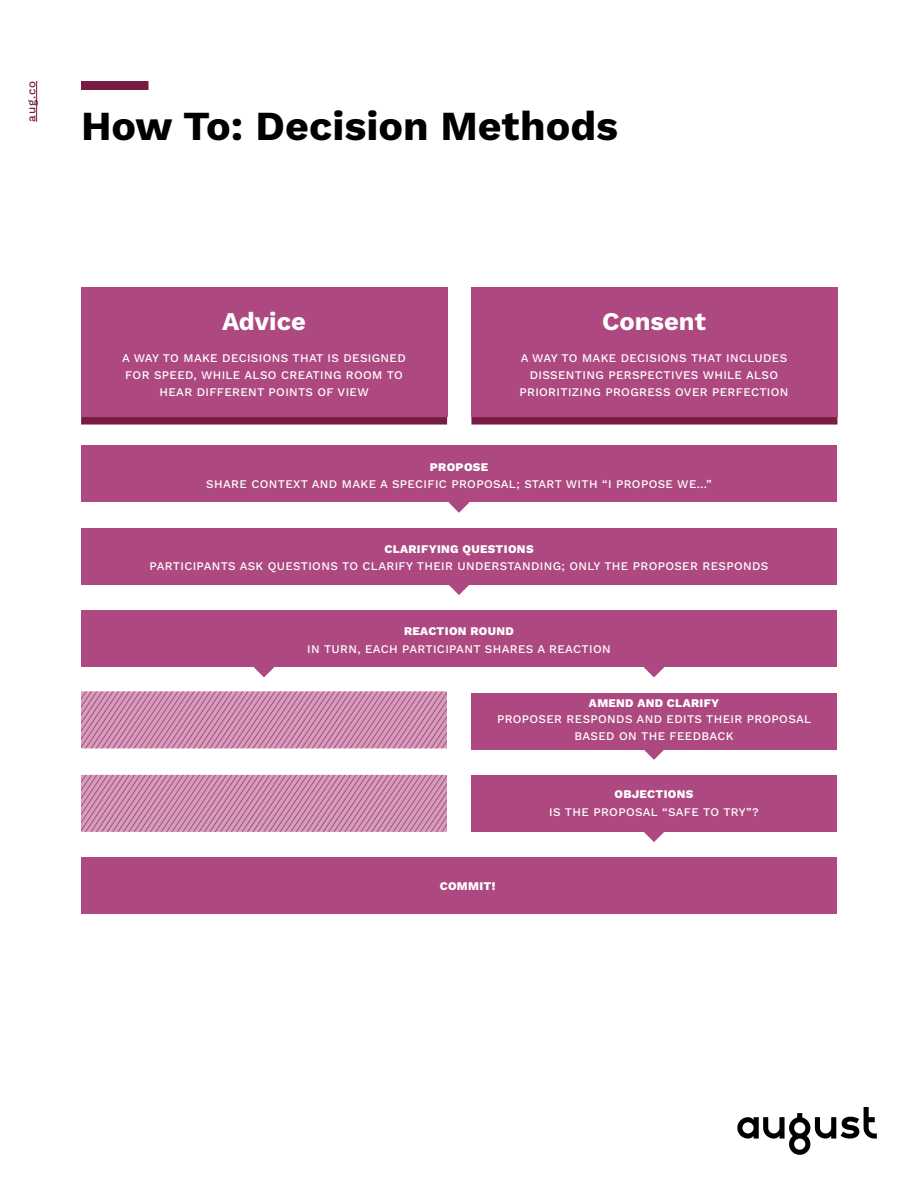
<style>
.page{position:relative;width:918px;height:1188px;background:#fff}
.page>*{position:absolute;margin:0;border:0;box-sizing:border-box;transform-origin:0 0}
.t1{font:700 41.25px "Work Sans";color:#000}
.t2{font:700 25.5px "Work Sans";color:#fff}
.t3{font:500 11.7px/17.2px "Work Sans";letter-spacing:.03em;color:#fff;text-align:center}
.t4{font:800 11.7px "Work Sans";letter-spacing:.03em;color:#fff}
.t5{font:500 11.7px "Work Sans";color:#781c44}
</style>
<div class="page">
<div style="left:472px;top:287px;width:366px;height:130px;background:#ad4980"></div>
<div style="left:81px;top:446px;width:756px;height:56px;background:#ad4980"></div>
<svg style="left:449px;top:502px;width:20px;height:11px"></svg>
<div style="left:81px;top:857px;width:756px;height:57px;background:#ad4980"></div>
<div style="left:81px;top:610px;width:756px;height:57px;background:#ad4980"></div>
<svg style="left:644px;top:667px;width:20px;height:10px"></svg>
<div style="left:471px;top:693px;width:366px;height:57px;background:#ad4980"></div>
<svg style="left:644px;top:750px;width:20px;height:10px"></svg>
<svg style="left:81px;top:691px;width:366px;height:57px;background:#cb8cae"></svg>
<svg style="left:81px;top:775px;width:366px;height:57px;background:#cb8bae"></svg>
<div style="left:471px;top:775px;width:366px;height:57px;background:#ad4980"></div>
<svg style="left:644px;top:832px;width:20px;height:10px"></svg>
<div style="left:81px;top:528px;width:756px;height:57px;background:#ad4980"></div>
<svg style="left:449px;top:585px;width:20px;height:10px"></svg>
<div style="left:81px;top:287px;width:366px;height:130px;background:#ad4980"></div>
<hr style="left:36px;top:81px;width:1px;height:41px;background:#781c44">
<svg style="left:737px;top:1107px;width:140px;height:48px"></svg>
<div style="left:81px;top:417px;width:366px;height:8px;background:#781c44"></div>
<div style="left:81px;top:81px;width:67px;height:9px;background:#781c44"></div>
<svg style="left:254px;top:667px;width:20px;height:10px"></svg>
<div style="left:471px;top:417px;width:366px;height:8px;background:#781c44"></div>
<p class="t5" style="left:23px;top:122px;width:42px;rotate:-90deg">aug.co</p>
<h1 class="t1" style="left:81px;top:95px;width:539px">How To: Decision Methods</h1>
<h2 class="t2" style="left:222px;top:302px;width:85px">Advice</h2>
<h2 class="t2" style="left:602px;top:302px;width:105px">Consent</h2>
<p class="t3" style="left:122px;top:349px;width:285px">A WAY TO MAKE DECISIONS THAT IS DESIGNED<br>FOR SPEED, WHILE ALSO CREATING ROOM TO<br>HEAR DIFFERENT POINTS OF VIEW</p>
<p class="t3" style="left:519px;top:349px;width:271px">A WAY TO MAKE DECISIONS THAT INCLUDES<br>DISSENTING PERSPECTIVES WHILE ALSO<br>PRIORITIZING PROGRESS OVER PERFECTION</p>
<p class="t4" style="left:430px;top:458px;width:60px">PROPOSE</p>
<p class="t3" style="left:206px;top:475px;width:507px">SHARE CONTEXT AND MAKE A SPECIFIC PROPOSAL; START WITH “I PROPOSE WE…”</p>
<p class="t4" style="left:384px;top:540px;width:151px">CLARIFYING QUESTIONS</p>
<p class="t3" style="left:150px;top:557px;width:620px">PARTICIPANTS ASK QUESTIONS TO CLARIFY THEIR UNDERSTANDING; ONLY THE PROPOSER RESPONDS</p>
<p class="t4" style="left:404px;top:623px;width:111px">REACTION ROUND</p>
<p class="t3" style="left:307px;top:640px;width:305px">IN TURN, EACH PARTICIPANT SHARES A REACTION</p>
<p class="t4" style="left:589px;top:694px;width:132px">AMEND AND CLARIFY</p>
<p class="t3" style="left:497px;top:711px;width:316px;line-height:16.5px">PROPOSER RESPONDS AND EDITS THEIR PROPOSAL<br>BASED ON THE FEEDBACK</p>
<p class="t4" style="left:440px;top:877px;width:57px">COMMIT!</p>
<p class="t4" style="left:614px;top:786px;width:81px">OBJECTIONS</p>
<p class="t3" style="left:549px;top:803px;width:211px">IS THE PROPOSAL “SAFE TO TRY”?</p>
</div>
